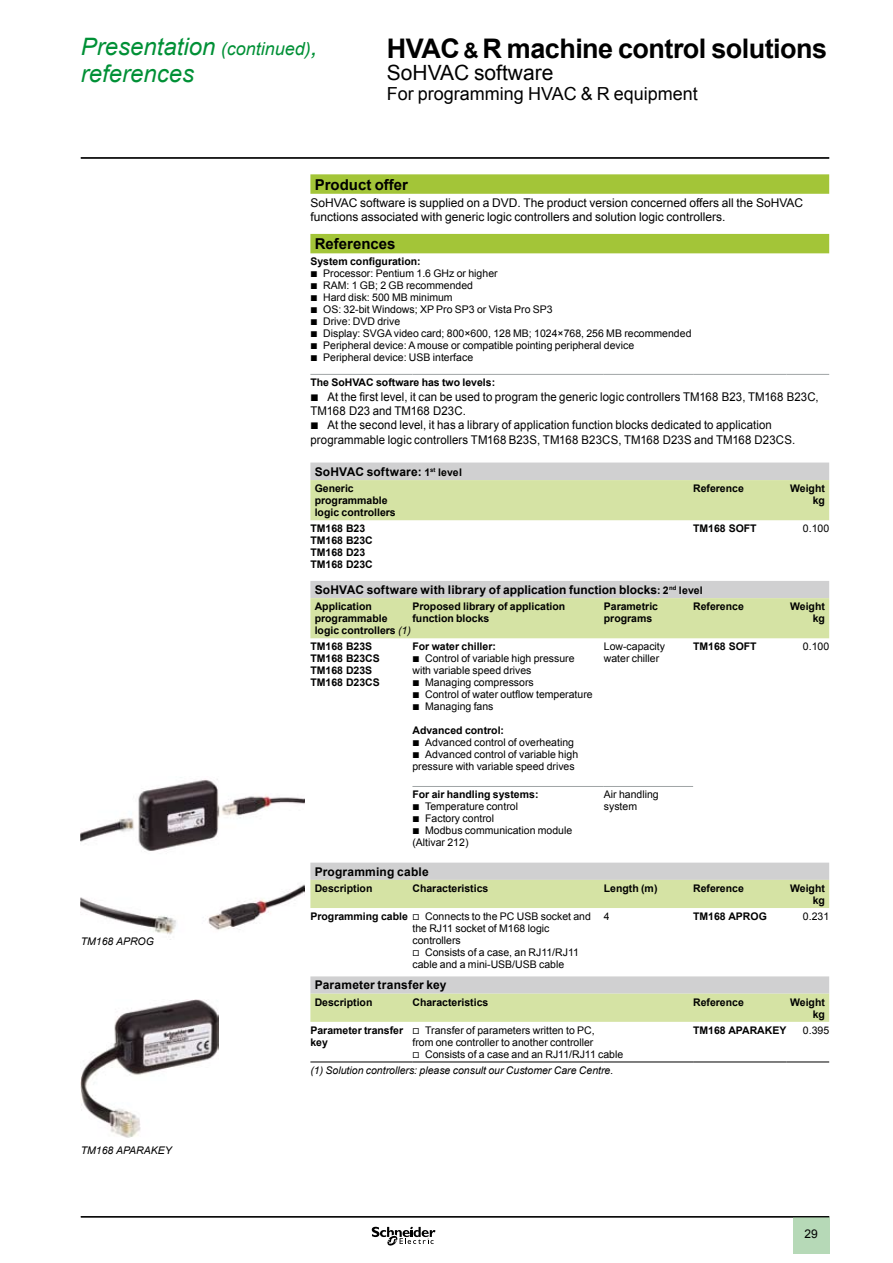
<style>
.page{position:relative;width:893px;height:1263px;background:#fff}
.page>*{position:absolute;margin:0;border:0;box-sizing:border-box;transform-origin:0 0}
.t1{font:700 27px "Arial";letter-spacing:-.02em;color:#000}
.t2{font:italic 24px/27px "Arial";color:#009036}
.t3{font:21px "Arial";color:#000}
.t4{font:18px "Arial";color:#000}
.t5{font:700 15px "Arial";color:#000}
.t6{font:12px "Arial";letter-spacing:.005em;color:#000;scale:.95 1}
.t7{font:12px/14.4px "Arial";letter-spacing:.005em;color:#000}
.t8{font:700 12px "Arial";letter-spacing:.015em;color:#000}
.t9{font:12px "Graph Schneider";color:#000}
.t10{font:10.5px/12px "Arial";color:#000}
.t11{font:700 10.5px/12px "Arial";color:#000}
.t12{font:italic 10.5px "Arial";color:#000}
.t13{font:10.5px/12px "Graph Schneider";color:#000;text-align:justify}
.s1{font-size:18px}
.s2{font-size:21px}
.s3{font-size:10.5px}
.s4{font-weight:400;font-style:italic}
.s5{font-family:"Graph Schneider";font-weight:400}
</style>
<div class="page">
<hr style="left:81px;top:157px;width:748px;height:2px;background:#000">
<div style="left:793px;top:1217px;width:36px;height:37px;background:#b6d9b7"></div>
<hr style="left:81px;top:1216px;width:748px;height:1px;background:#000">
<svg style="left:372px;top:1226px;width:63px;height:20px"></svg>
<svg style="left:310px;top:174px;width:519px;height:79px"></svg>
<div style="left:310px;top:462px;width:519px;height:18px;background:#d0d0d1"></div>
<svg style="left:310px;top:480px;width:519px;height:542px"></svg>
<hr style="left:310px;top:1062px;width:102px;height:1px;background:#000">
<hr style="left:412px;top:1062px;width:192px;height:1px;background:#000">
<hr style="left:604px;top:1062px;width:89px;height:1px;background:#000">
<hr style="left:693px;top:1062px;width:94px;height:1px;background:#000">
<hr style="left:787px;top:1062px;width:42px;height:1px;background:#000">
<hr style="left:310px;top:374px;width:102px;height:1px;background:#9fa4a5">
<hr style="left:412px;top:374px;width:192px;height:1px;background:#9fa4a5">
<hr style="left:604px;top:374px;width:89px;height:1px;background:#9fa4a5">
<hr style="left:693px;top:374px;width:94px;height:1px;background:#9fa4a5">
<hr style="left:787px;top:374px;width:42px;height:1px;background:#9fa4a5">
<hr style="left:412px;top:786px;width:192px;height:1px;background:#9fa4a5">
<hr style="left:604px;top:786px;width:89px;height:1px;background:#9fa4a5">
<img style="left:81px;top:779px;width:223px;height:156px">
<img style="left:81px;top:999px;width:138px;height:139px">
<h2 class="t2" style="left:81px;top:34px;width:238px">Presentation <span class="s1">(continued)</span>, references</h2>
<h1 class="t1" style="left:387px;top:30px;width:442px">HVAC <span class="s2">&amp;</span> R machine control solutions</h1>
<h3 class="t3" style="left:387px;top:59px;width:168px">SoHVAC software</h3>
<h3 class="t4" style="left:387px;top:81px;width:312px">For programming HVAC &amp; R equipment</h3>
<h3 class="t5" style="left:315px;top:174px;width:95px">Product offer</h3>
<p class="t7" style="left:310px;top:195px;width:494px">SoHVAC software is supplied on a DVD. The product version concerned offers all the SoHVAC functions associated with generic logic controllers and solution logic controllers.</p>
<h3 class="t5" style="left:315px;top:234px;width:82px">References</h3>
<p class="t11" style="left:310px;top:256px;width:112px">System configuration:</p>
<p class="t10" style="left:323px;top:268px;width:370px">Processor: Pentium 1.6 GHz or higher<br>RAM: 1 GB; 2 GB recommended<br>Hard disk: 500 MB minimum<br>OS: 32-bit Windows; XP Pro SP3 or Vista Pro SP3<br>Drive: DVD drive<br>Display: SVGA video card; 800×600, 128 MB; 1024×768, 256 MB recommended Peripheral device: A mouse or compatible pointing peripheral device<br>Peripheral device: USB interface</p>
<p class="t13" style="left:310px;top:267px;width:9px">b b b b b b b b</p>
<p class="t11" style="left:310px;top:377px;width:186px">The SoHVAC software has two levels:</p>
<p class="t6" style="left:327px;top:389px;width:519px">At the first level, it can be used to program the generic logic controllers TM168 B23, TM168 B23C,</p>
<p class="t6" style="left:310px;top:403px;width:165px">TM168 D23 and TM168 D23C.</p>
<p class="t6" style="left:327px;top:417px;width:469px">At the second level, it has a library of application function blocks dedicated to application</p>
<p class="t6" style="left:310px;top:432px;width:512px">programmable logic controllers TM168 B23S, TM168 B23CS, TM168 D23S and TM168 D23CS.</p>
<p class="t9" style="left:310px;top:389px;width:10px">b</p>
<p class="t9" style="left:310px;top:418px;width:10px">b</p>
<p class="t8" style="left:315px;top:463px;width:149px">SoHVAC software: <span class="s3">1</span><sup>st</sup> <span class="s3">level</span></p>
<p class="t11" style="left:315px;top:483px;width:83px">Generic programmable logic controllers</p>
<p class="t11" style="left:693px;top:483px;width:52px">Reference</p>
<p class="t11" style="left:790px;top:483px;width:36px;text-align:right">Weight kg</p>
<p class="t11" style="left:310px;top:523px;width:64px">TM168 B23<br>TM168 B23C<br>TM168 D23<br>TM168 D23C</p>
<p class="t11" style="left:693px;top:523px;width:65px">TM168 SOFT</p>
<p class="t10" style="left:803px;top:523px;width:28px">0.100</p>
<p class="t8" style="left:315px;top:582px;width:390px">SoHVAC software with library of application function blocks<span class="s3">: 2</span><sup>nd</sup> <span class="s3">level</span></p>
<p class="t11" style="left:315px;top:601px;width:98px">Application programmable logic controllers <span class="s4">(1)</span></p>
<p class="t11" style="left:412px;top:601px;width:154px">Proposed library of application function blocks</p>
<p class="t11" style="left:604px;top:601px;width:56px">Parametric programs</p>
<p class="t11" style="left:693px;top:601px;width:52px">Reference</p>
<p class="t11" style="left:790px;top:601px;width:36px;text-align:right">Weight kg</p>
<p class="t11" style="left:310px;top:641px;width:71px">TM168 B23S<br>TM168 B23CS<br>TM168 D23S<br>TM168 D23CS</p>
<p class="t11" style="left:412px;top:641px;width:85px">For water chiller:</p>
<p class="t10" style="left:604px;top:641px;width:63px">Low-capacity water chiller</p>
<p class="t11" style="left:693px;top:641px;width:65px">TM168 SOFT</p>
<p class="t10" style="left:803px;top:641px;width:28px">0.100</p>
<p class="t10" style="left:425px;top:653px;width:151px">Control of variable high pressure</p>
<p class="t10" style="left:412px;top:665px;width:121px">with variable speed drives</p>
<p class="t10" style="left:425px;top:677px;width:110px">Managing compressors</p>
<p class="t10" style="left:425px;top:689px;width:169px">Control of water outflow temperature</p>
<p class="t10" style="left:425px;top:701px;width:70px">Managing fans</p>
<p class="t11" style="left:412px;top:725px;width:93px">Advanced control:</p>
<p class="t10" style="left:425px;top:737px;width:150px">Advanced control of overheating</p>
<p class="t10" style="left:425px;top:749px;width:154px">Advanced control of variable high</p>
<p class="t10" style="left:412px;top:761px;width:164px">pressure with variable speed drives</p>
<p class="t13" style="left:412px;top:652px;width:9px">b</p>
<p class="t13" style="left:412px;top:676px;width:9px">b b b</p>
<p class="t13" style="left:412px;top:736px;width:9px">b b</p>
<p class="t12" style="left:81px;top:934px;width:75px">TM168 APROG</p>
<p class="t12" style="left:81px;top:1144px;width:93px">TM168 APARAKEY</p>
<p class="t11" style="left:412px;top:789px;width:128px">For air handling systems:</p>
<p class="t10" style="left:425px;top:801px;width:94px">Temperature control</p>
<p class="t10" style="left:425px;top:813px;width:70px">Factory control</p>
<p class="t10" style="left:425px;top:825px;width:149px">Modbus communication module</p>
<p class="t10" style="left:412px;top:837px;width:58px">(Altivar 212)</p>
<p class="t13" style="left:412px;top:800px;width:9px">b b b</p>
<p class="t10" style="left:604px;top:789px;width:56px">Air handling system</p>
<p class="t8" style="left:315px;top:863px;width:116px">Programming cable</p>
<p class="t11" style="left:315px;top:882px;width:59px">Description</p>
<p class="t11" style="left:412px;top:882px;width:77px">Characteristics</p>
<p class="t11" style="left:604px;top:882px;width:55px">Length (m)</p>
<p class="t11" style="left:693px;top:882px;width:52px">Reference</p>
<p class="t11" style="left:790px;top:882px;width:36px;text-align:right">Weight kg</p>
<p class="t11" style="left:310px;top:910px;width:111px">Programming cable <span class="s5">v</span></p>
<p class="t10" style="left:412px;top:910px;width:180px;text-indent:13px">Connects to the PC USB socket and the RJ11 socket of M168 logic controllers</p>
<p class="t10" style="left:412px;top:946px;width:168px;text-indent:13px">Consists of a case, an RJ11/RJ11 cable and a mini-USB/USB cable</p>
<p class="t10" style="left:604px;top:910px;width:7px">4</p>
<p class="t11" style="left:693px;top:910px;width:75px">TM168 APROG</p>
<p class="t10" style="left:803px;top:910px;width:28px">0.231</p>
<p class="t13" style="left:412px;top:946px;width:9px">v</p>
<p class="t8" style="left:315px;top:977px;width:133px">Parameter transfer key</p>
<p class="t11" style="left:315px;top:996px;width:59px">Description</p>
<p class="t11" style="left:412px;top:996px;width:77px">Characteristics</p>
<p class="t11" style="left:693px;top:996px;width:52px">Reference</p>
<p class="t11" style="left:790px;top:996px;width:36px;text-align:right">Weight kg</p>
<p class="t11" style="left:310px;top:1024px;width:94px">Parameter transfer key</p>
<p class="t10" style="left:425px;top:1024px;width:171px">Transfer of parameters written to PC,</p>
<p class="t11" style="left:693px;top:1024px;width:95px">TM168 APARAKEY</p>
<p class="t10" style="left:803px;top:1024px;width:22px">0.395</p>
<p class="t13" style="left:412px;top:1023px;width:9px">v</p>
<p class="t13" style="left:412px;top:1047px;width:9px">v</p>
<p class="t10" style="left:412px;top:1036px;width:182px">from one controller to another controller</p>
<p class="t10" style="left:425px;top:1048px;width:200px">Consists of a case and an RJ11/RJ11 cable</p>
<p class="t12" style="left:310px;top:1063px;width:304px">(1) Solution controllers: please consult our Customer Care Centre.</p>
<p class="t7" style="left:804px;top:1227px;width:14px">29</p>
</div>
